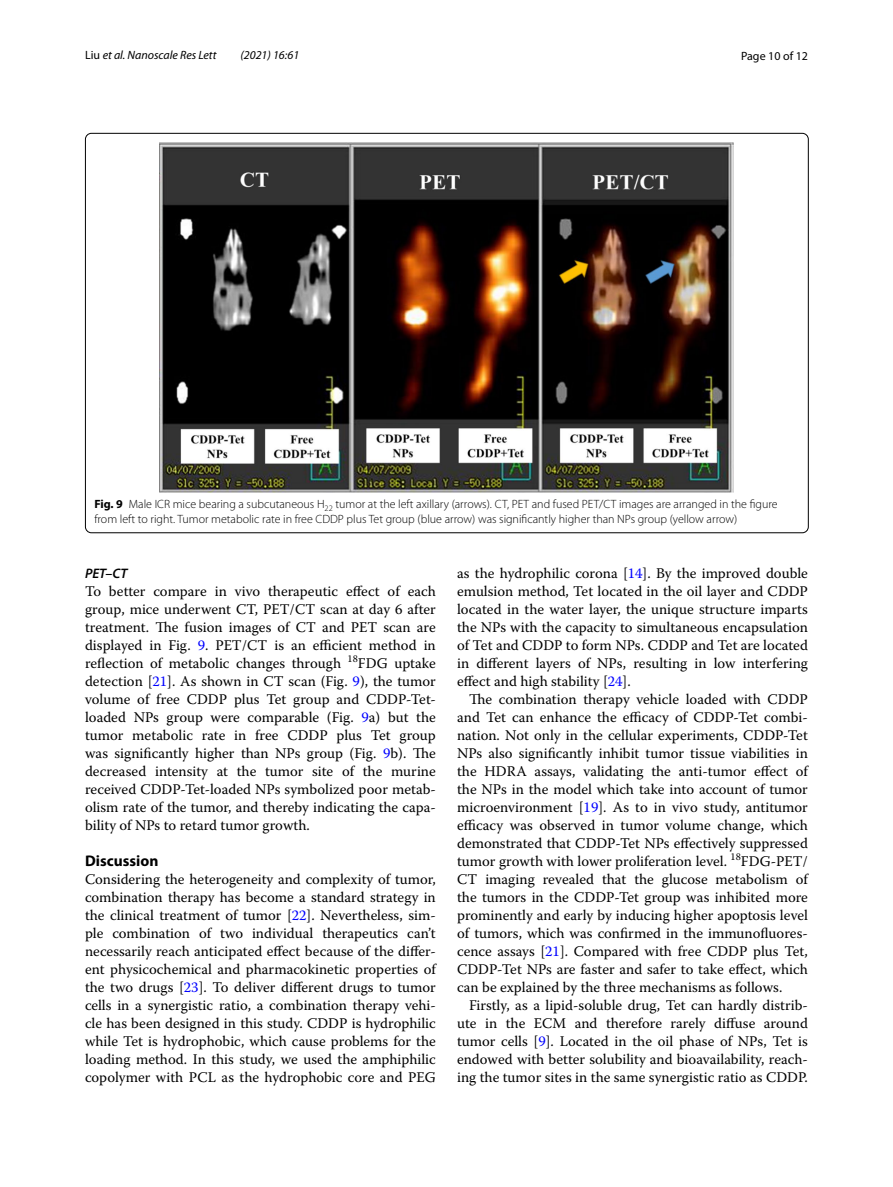
<style>
.page{position:relative;width:893px;height:1187px;background:#fff}
.page>*{position:absolute;margin:0;border:0;box-sizing:border-box;transform-origin:0 0}
.t1{font:700 15.45px "Myriad Pro";color:#000}
.t2{font:14.7px/18px "Warnock Pro";color:#000;text-align:justify}
.t3{font:italic 600 13.8px "Myriad Pro";color:#000}
.t4{font:300 12px/15px "Myriad Pro";color:#000}
.t5{font:italic 12px "Myriad Pro";color:#000}
.t6{font:12px "Myriad Pro";color:#000}
.s1{font-style:normal}
.s2{font-weight:700}
.s3{color:#00f}
</style>
<div class="page">
<img style="left:160px;top:142px;width:574px;height:351px">
<p class="t5" style="left:85px;top:48px;width:133px"><span class="s1">Liu</span> et al. Nanoscale Res Lett</p>
<p class="t5" style="left:240px;top:48px;width:60px">(2021) 16:61</p>
<p class="t6" style="left:741px;top:48px;width:68px">Page 10 of 12</p>
<p class="t4" style="left:94px;top:496px;width:685px"><span class="s2">Fig. 9</span> Male ICR mice bearing a subcutaneous H<sub>22</sub> tumor at the left axillary (arrows). CT, PET and fused PET/CT images are arranged in the figure from left to right. Tumor metabolic rate in free CDDP plus Tet group (blue arrow) was significantly higher than NPs group (yellow arrow)</p>
<p class="t3" style="left:85px;top:564px;width:44px">PET–CT</p>
<p class="t2" style="left:85px;top:581px;width:352px">To better compare in vivo therapeutic effect of each group, mice underwent CT, PET/CT scan at day 6 after treatment. The fusion images of CT and PET scan are displayed in Fig. <span class="s3">9</span>. PET/CT is an efficient method in reflection of metabolic changes through <sup>18</sup>FDG uptake detection [<span class="s3">21</span>]. As shown in CT scan (Fig. <span class="s3">9</span>), the tumor volume of free CDDP plus Tet group and CDDP-Tet&shy;loaded NPs group were comparable (Fig. <span class="s3">9</span>a) but the tumor metabolic rate in free CDDP plus Tet group was significantly higher than NPs group (Fig. <span class="s3">9</span>b). The decreased intensity at the tumor site of the murine received CDDP-Tet-loaded NPs symbolized poor metab&shy;olism rate of the tumor, and thereby indicating the capa&shy;bility of NPs to retard tumor growth.</p>
<p class="t1" style="left:85px;top:850px;width:75px">Discussion</p>
<p class="t2" style="left:85px;top:869px;width:352px">Considering the heterogeneity and complexity of tumor, combination therapy has become a standard strategy in the clinical treatment of tumor [<span class="s3">22</span>]. Nevertheless, sim&shy;ple combination of two individual therapeutics can’t necessarily reach anticipated effect because of the differ&shy;ent physicochemical and pharmacokinetic properties of the two drugs [<span class="s3">23</span>]. To deliver different drugs to tumor cells in a synergistic ratio, a combination therapy vehi&shy;cle has been designed in this study. CDDP is hydrophilic while Tet is hydrophobic, which cause problems for the loading method. In this study, we used the amphiphilic copolymer with PCL as the hydrophobic core and PEG</p>
<p class="t2" style="left:457px;top:564px;width:352px">as the hydrophilic corona [<span class="s3">14</span>]. By the improved double emulsion method, Tet located in the oil layer and CDDP located in the water layer, the unique structure imparts the NPs with the capacity to simultaneous encapsulation of Tet and CDDP to form NPs. CDDP and Tet are located in different layers of NPs, resulting in low interfering effect and high stability [<span class="s3">24</span>].</p>
<p class="t2" style="left:457px;top:690px;width:352px;text-indent:12px">The combination therapy vehicle loaded with CDDP and Tet can enhance the efficacy of CDDP-Tet combi&shy;nation. Not only in the cellular experiments, CDDP-Tet NPs also significantly inhibit tumor tissue viabilities in the HDRA assays, validating the anti-tumor effect of the NPs in the model which take into account of tumor microenvironment [<span class="s3">19</span>]. As to in vivo study, antitumor efficacy was observed in tumor volume change, which demonstrated that CDDP-Tet NPs effectively suppressed tumor growth with lower proliferation level. <sup>18</sup>FDG-PET/ CT imaging revealed that the glucose metabolism of the tumors in the CDDP-Tet group was inhibited more prominently and early by inducing higher apoptosis level of tumors, which was confirmed in the immunofluores&shy;cence assays [<span class="s3">21</span>]. Compared with free CDDP plus Tet, CDDP-Tet NPs are faster and safer to take effect, which can be explained by the three mechanisms as follows.</p>
<p class="t2" style="left:457px;top:996px;width:352px;text-indent:12px">Firstly, as a lipid-soluble drug, Tet can hardly distrib&shy;ute in the ECM and therefore rarely diffuse around tumor cells [<span class="s3">9</span>]. Located in the oil phase of NPs, Tet is endowed with better solubility and bioavailability, reach&shy;ing the tumor sites in the same synergistic ratio as CDDP.</p>
</div>
